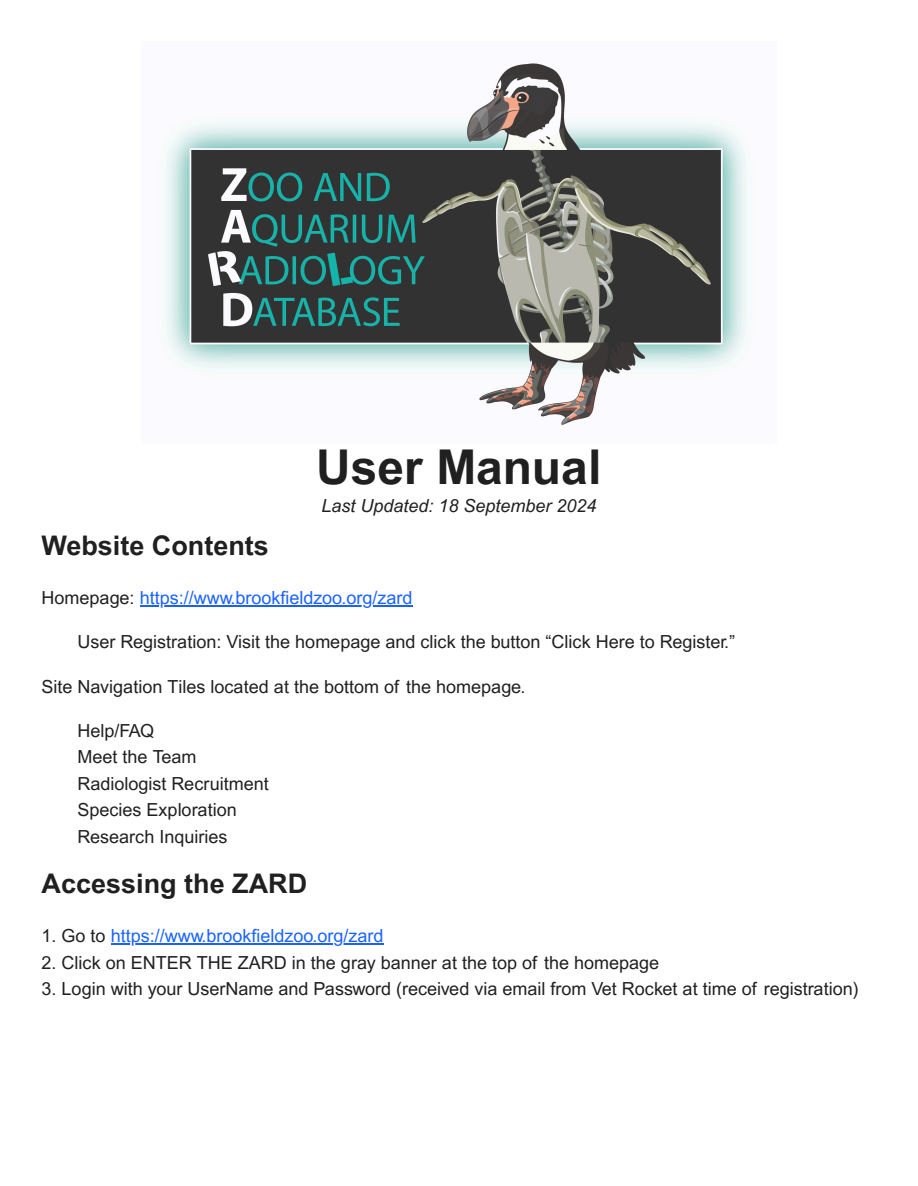
<style>
.page{position:relative;width:918px;height:1186px;background:#fff}
.page>*{position:absolute;margin:0;border:0;box-sizing:border-box;transform-origin:0 0}
.t1{font:700 48px "Arial MT Pro";color:#202020}
.t2{font:700 27px "Arial MT Pro";color:#202020}
.t3{font:18px/26.4px "Arial MT Pro";color:#202020}
.t4{font:18px "Arial MT Pro";color:#1a62ff}
.t5{font:italic 18px "Arial MT Pro";color:#202020}
.s1{color:#202020}
</style>
<div class="page">
<hr style="left:140px;top:605px;width:273px;height:1px;background:#1a62ff">
<hr style="left:111px;top:943px;width:273px;height:1px;background:#1a62ff">
<img style="left:164px;top:63px;width:584px;height:362px">
<h1 class="t1" style="left:316px;top:449px;width:287px">User Manual</h1>
<p class="t5" style="left:322px;top:499px;width:276px">Last Updated: 18 September 2024</p>
<h2 class="t2" style="left:42px;top:535px;width:229px">Website Contents</h2>
<p class="t4" style="left:42px;top:591px;width:372px"><span class="s1">Homepage:</span> https://www.brookfieldzoo.org/zard</p>
<p class="t3" style="left:78px;top:631px;width:659px">User Registration: Visit the homepage and click the button “Click Here to Register.”</p>
<p class="t3" style="left:42px;top:676px;width:486px">Site Navigation Tiles located at the bottom of the homepage.</p>
<p class="t3" style="left:78px;top:720px;width:193px">Help/FAQ<br>Meet the Team<br>Radiologist Recruitment<br>Species Exploration<br>Research Inquiries</p>
<h2 class="t2" style="left:42px;top:874px;width:267px">Accessing the ZARD</h2>
<p class="t4" style="left:42px;top:929px;width:343px"><span class="s1">1. Go to</span> https://www.brookfieldzoo.org/zard</p>
<p class="t3" style="left:42px;top:951px;width:619px">2. Click on ENTER THE ZARD in the gray banner at the top of the homepage</p>
<p class="t3" style="left:42px;top:977px;width:819px">3. Login with your UserName and Password (received via email from Vet Rocket at time of registration)</p>
</div>
